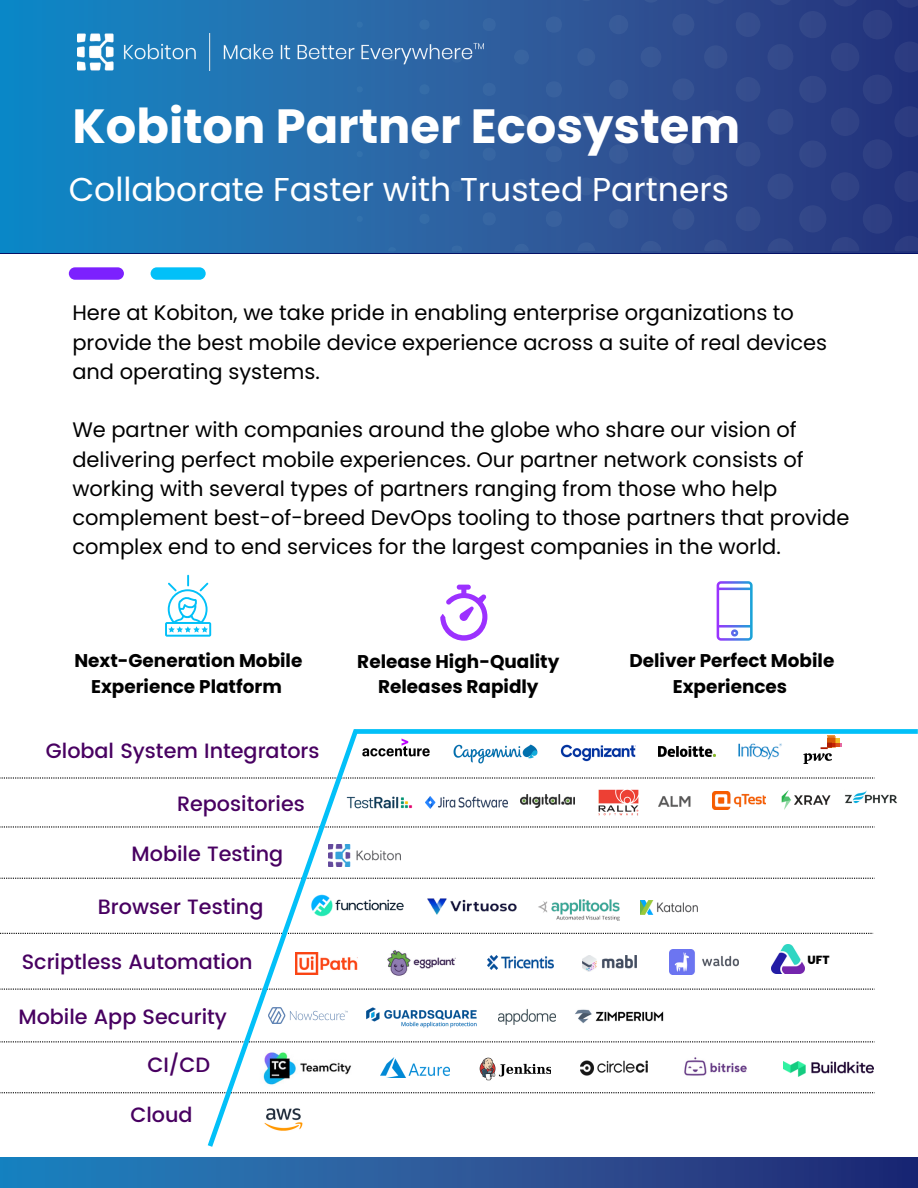
<style>
.page{position:relative;width:918px;height:1188px;background:#fff}
.page>*{position:absolute;margin:0;border:0;box-sizing:border-box;transform-origin:0 0}
.t1{font:700 48px "Poppins";color:#fff}
.t2{font:33px "Poppins";color:#fff}
.t3{font:21px/29.2px "Poppins";color:#000}
.t4{font:500 20.7px "Poppins";color:#480061}
.t5{font:700 18.45px/25.7px "Poppins";color:#000;text-align:center}
.t6{font:800 11.7px "Poppins";color:#000}
</style>
<div class="page">
<svg style="left:767px;top:252px;width:27px;height:1px"></svg>
<svg style="left:640px;top:252px;width:22px;height:1px"></svg>
<svg style="left:0;top:0;width:918px;height:252px;background:#2561a1"></svg>
<svg style="left:0;top:1158px;width:918px;height:30px;background:#265799"></svg>
<img style="left:78px;top:34px;width:406px;height:37px">
<svg style="left:0;top:777px;width:875px;height:2px"></svg>
<svg style="left:0;top:826px;width:875px;height:2px"></svg>
<svg style="left:0;top:878px;width:875px;height:1px"></svg>
<svg style="left:0;top:933px;width:873px;height:1px"></svg>
<svg style="left:0;top:989px;width:875px;height:1px"></svg>
<svg style="left:0;top:1041px;width:875px;height:1px"></svg>
<svg style="left:0;top:1092px;width:875px;height:1px"></svg>
<svg style="left:204px;top:729px;width:158px;height:418px"></svg>
<div style="left:354px;top:729px;width:564px;height:5px;background:#02c0f8"></div>
<img style="left:358px;top:735px;width:72px;height:38px">
<img style="left:453px;top:744px;width:85px;height:19px">
<img style="left:557px;top:729px;width:83px;height:49px">
<img style="left:658px;top:746px;width:58px;height:11px">
<img style="left:732px;top:729px;width:56px;height:50px">
<hr style="left:828px;top:744px;width:14px;height:3px;background:#e669a2">
<div style="left:828px;top:735px;width:7px;height:12px;background:#ee9c34"></div>
<svg style="left:803px;top:736px;width:37px;height:28px"></svg>
<img style="left:347px;top:790px;width:65px;height:25px">
<img style="left:425px;top:797px;width:82px;height:11px">
<img style="left:521px;top:794px;width:54px;height:14px">
<img style="left:598px;top:789px;width:41px;height:27px">
<img style="left:658px;top:796px;width:33px;height:11px">
<img style="left:712px;top:791px;width:53px;height:18px">
<img style="left:781px;top:790px;width:50px;height:20px">
<img style="left:845px;top:790px;width:52px;height:14px">
<img style="left:329px;top:844px;width:72px;height:23px">
<img style="left:308px;top:890px;width:96px;height:31px">
<img style="left:427px;top:898px;width:90px;height:17px">
<img style="left:538px;top:899px;width:82px;height:22px">
<img style="left:640px;top:901px;width:57px;height:13px">
<img style="left:295px;top:952px;width:62px;height:23px">
<img style="left:387px;top:950px;width:69px;height:26px">
<img style="left:487px;top:956px;width:67px;height:13px">
<img style="left:582px;top:956px;width:54px;height:16px">
<img style="left:670px;top:949px;width:68px;height:26px">
<img style="left:772px;top:945px;width:32px;height:29px">
<img style="left:269px;top:1008px;width:78px;height:15px">
<img style="left:366px;top:1007px;width:111px;height:21px">
<img style="left:498px;top:1009px;width:58px;height:15px">
<img style="left:575px;top:1009px;width:89px;height:14px">
<img style="left:250px;top:1050px;width:112px;height:36px">
<img style="left:381px;top:1057px;width:69px;height:20px">
<img style="left:480px;top:1058px;width:71px;height:22px">
<img style="left:581px;top:1060px;width:66px;height:16px">
<img style="left:684px;top:1057px;width:63px;height:19px">
<img style="left:247px;top:1101px;width:73px;height:38px">
<img style="left:783px;top:1062px;width:90px;height:14px">
<div style="left:69px;top:267px;width:55px;height:13px;background:#7c21fe;border-radius:6px"></div>
<div style="left:151px;top:267px;width:55px;height:13px;background:#02c0f8;border-radius:6px"></div>
<svg style="left:717px;top:581px;width:36px;height:60px"></svg>
<svg style="left:165px;top:575px;width:46px;height:62px"></svg>
<svg style="left:440px;top:585px;width:48px;height:56px"></svg>
<h1 class="t1" style="left:72px;top:92px;width:669px">Kobiton Partner Ecosystem</h1>
<h2 class="t2" style="left:69px;top:167px;width:662px">Collaborate Faster with Trusted Partners</h2>
<p class="t3" style="left:72px;top:298px;width:756px">Here at Kobiton, we take pride in enabling enterprise organizations to provide the best mobile device experience across a suite of real devices and operating systems.</p>
<p class="t3" style="left:72px;top:415px;width:779px">We partner with companies around the globe who share our vision of delivering perfect mobile experiences. Our partner network consists of working with several types of partners ranging from those who help complement best-of-breed DevOps tooling to those partners that provide complex end to end services for the largest companies in the world.</p>
<p class="t5" style="left:74px;top:648px;width:230px">Next-Generation Mobile<br>Experience Platform</p>
<p class="t4" style="left:46px;top:739px;width:275px">Global System Integrators</p>
<p class="t4" style="left:177px;top:792px;width:129px">Repositories</p>
<p class="t4" style="left:132px;top:842px;width:153px">Mobile Testing</p>
<p class="t4" style="left:98px;top:895px;width:167px">Browser Testing</p>
<p class="t4" style="left:22px;top:949px;width:232px">Scriptless Automation</p>
<p class="t4" style="left:18px;top:1005px;width:210px">Mobile App Security</p>
<p class="t4" style="left:147px;top:1053px;width:64px">CI/CD</p>
<p class="t4" style="left:130px;top:1103px;width:64px">Cloud</p>
<p class="t5" style="left:357px;top:648px;width:204px">Release High-Quality<br>Releases Rapidly</p>
<p class="t5" style="left:629px;top:648px;width:206px">Deliver Perfect Mobile<br>Experiences</p>
<p class="t6" style="left:807px;top:952px;width:24px">UFT</p>
</div>
